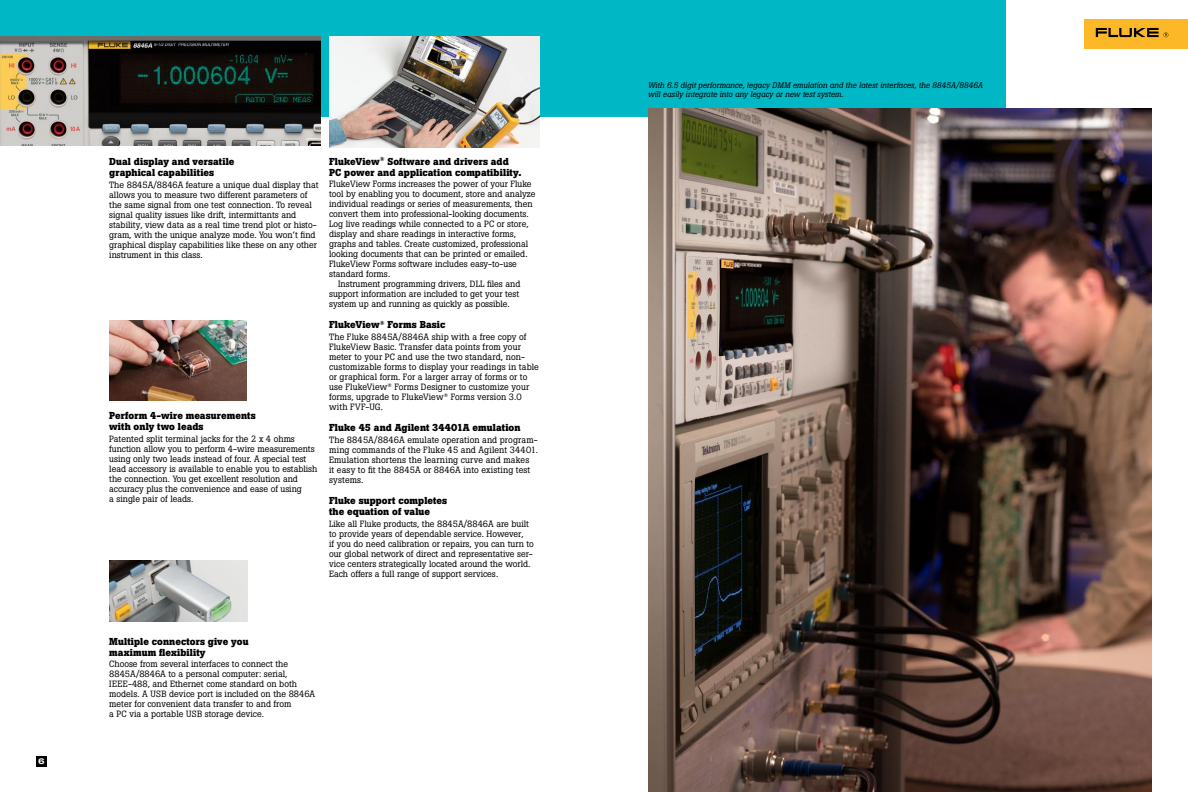
<style>
.page{position:relative;width:1188px;height:792px;background:#fff}
.page>*{position:absolute;margin:0;border:0;box-sizing:border-box;transform-origin:0 0}
.t1{font:700 10px/11px "Boton";letter-spacing:.01em;color:#000}
.t2{font:9px/10px "Boton";letter-spacing:-.005em;color:#000}
.t3{font:italic 8px/9px "Boton";letter-spacing:-.005em;color:#000}
.t4{font:700 expanded 8px "Helvetica Neue";color:#fff}
</style>
<div class="page">
<div style="left:0;top:0;width:1005px;height:117px;background:#00b7c5"></div>
<img style="left:330px;top:36px;width:210px;height:111px">
<img style="left:109px;top:560px;width:139px;height:62px">
<img style="left:0;top:36px;width:320px;height:110px">
<img style="left:109px;top:320px;width:137px;height:81px">
<img style="left:648px;top:108px;width:504px;height:684px">
<div style="left:1084px;top:19px;width:104px;height:29px;background:#fdb827"></div>
<svg style="left:1096px;top:28px;width:72px;height:9px"></svg>
<div style="left:36px;top:756px;width:11px;height:11px;background:#000"></div>
<p class="t4" style="left:38px;top:756px;width:8px">6</p>
<p class="t1" style="left:109px;top:156px;width:127px">Dual display and versatile graphical capabilities</p>
<p class="t2" style="left:109px;top:180px;width:211px">The 8845A/8846A feature a unique dual display that allows you to measure two different parameters of the same signal from one test connection. To reveal signal quality issues like drift, intermittants and stability, view data as a real time trend plot or histo&shy;gram, with the unique analyze mode. You won’t find graphical display capabilities like these on any other instrument in this class.</p>
<p class="t1" style="left:109px;top:410px;width:148px">Perform 4-wire measurements with only two leads</p>
<p class="t2" style="left:109px;top:433px;width:210px">Patented split terminal jacks for the 2 x 4 ohms function allow you to perform 4-wire measurements using only two leads instead of four. A special test lead accessory is available to enable you to establish the connection. You get excellent resolution and accuracy plus the convenience and ease of using<br>a single pair of leads.</p>
<p class="t1" style="left:329px;top:156px;width:194px">FlukeView<sup>®</sup> Software and drivers add<br>PC power and application compatibility.</p>
<p class="t2" style="left:329px;top:179px;width:204px">FlukeView Forms increases the power of your Fluke</p>
<p class="t2" style="left:329px;top:189px;width:208px">tool by enabling you to document, store and analyze</p>
<p class="t2" style="left:329px;top:199px;width:205px">individual readings or series of measurements, then</p>
<p class="t2" style="left:329px;top:209px;width:201px">convert them into professional-looking documents.</p>
<p class="t2" style="left:329px;top:219px;width:201px">Log live readings while connected to a PC or store,</p>
<p class="t2" style="left:329px;top:229px;width:188px">display and share readings in interactive forms,</p>
<p class="t2" style="left:329px;top:239px;width:201px">graphs and tables. Create customized, professional</p>
<p class="t2" style="left:329px;top:249px;width:200px">looking documents that can be printed or emailed.</p>
<p class="t2" style="left:329px;top:259px;width:189px">FlukeView Forms software includes easy-to-use</p>
<p class="t2" style="left:329px;top:269px;width:63px">standard forms.</p>
<p class="t2" style="left:338px;top:279px;width:184px">Instrument programming drivers, DLL files and</p>
<p class="t2" style="left:329px;top:289px;width:192px">support information are included to get your test</p>
<p class="t2" style="left:329px;top:299px;width:182px">system up and running as quickly as possible.</p>
<p class="t1" style="left:329px;top:319px;width:118px">FlukeView<sup>®</sup> Forms Basic</p>
<p class="t2" style="left:329px;top:332px;width:211px">The Fluke 8845A/8846A ship with a free copy of FlukeView Basic. Transfer data points from your meter to your PC and use the two standard, non&shy;customizable forms to display your readings in table or graphical form. For a larger array of forms or to use FlukeView<sup>®</sup> Forms Designer to customize your forms, upgrade to FlukeView<sup>®</sup> Forms version 3.0 with FVF-UG.</p>
<p class="t1" style="left:329px;top:422px;width:193px">Fluke 45 and Agilent 34401A emulation</p>
<p class="t2" style="left:329px;top:435px;width:210px">The 8845A/8846A emulate operation and program&shy;ming commands of the Fluke 45 and Agilent 34401.<br>Emulation shortens the learning curve and makes<br>it easy to fit the 8845A or 8846A into existing test systems.</p>
<p class="t1" style="left:329px;top:495px;width:120px">Fluke support completes the equation of value</p>
<p class="t2" style="left:329px;top:519px;width:206px">Like all Fluke products, the 8845A/8846A are built to provide years of dependable service. However,<br>if you do need calibration or repairs, you can turn to our global network of direct and representative ser&shy;vice centers strategically located around the world.<br>Each offers a full range of support services.</p>
<p class="t1" style="left:109px;top:636px;width:141px">Multiple connectors give you maximum flexibility</p>
<p class="t2" style="left:109px;top:659px;width:207px">Choose from several interfaces to connect the 8845A/8846A to a personal computer: serial, IEEE-488, and Ethernet come standard on both models. A USB device port is included on the 8846A meter for convenient data transfer to and from<br>a PC via a portable USB storage device.</p>
<p class="t3" style="left:648px;top:81px;width:336px">With 6.5 digit performance, legacy DMM emulation and the latest interfaces, the 8845A/8846A will easily integrate into any legacy or new test system.</p>
</div>
